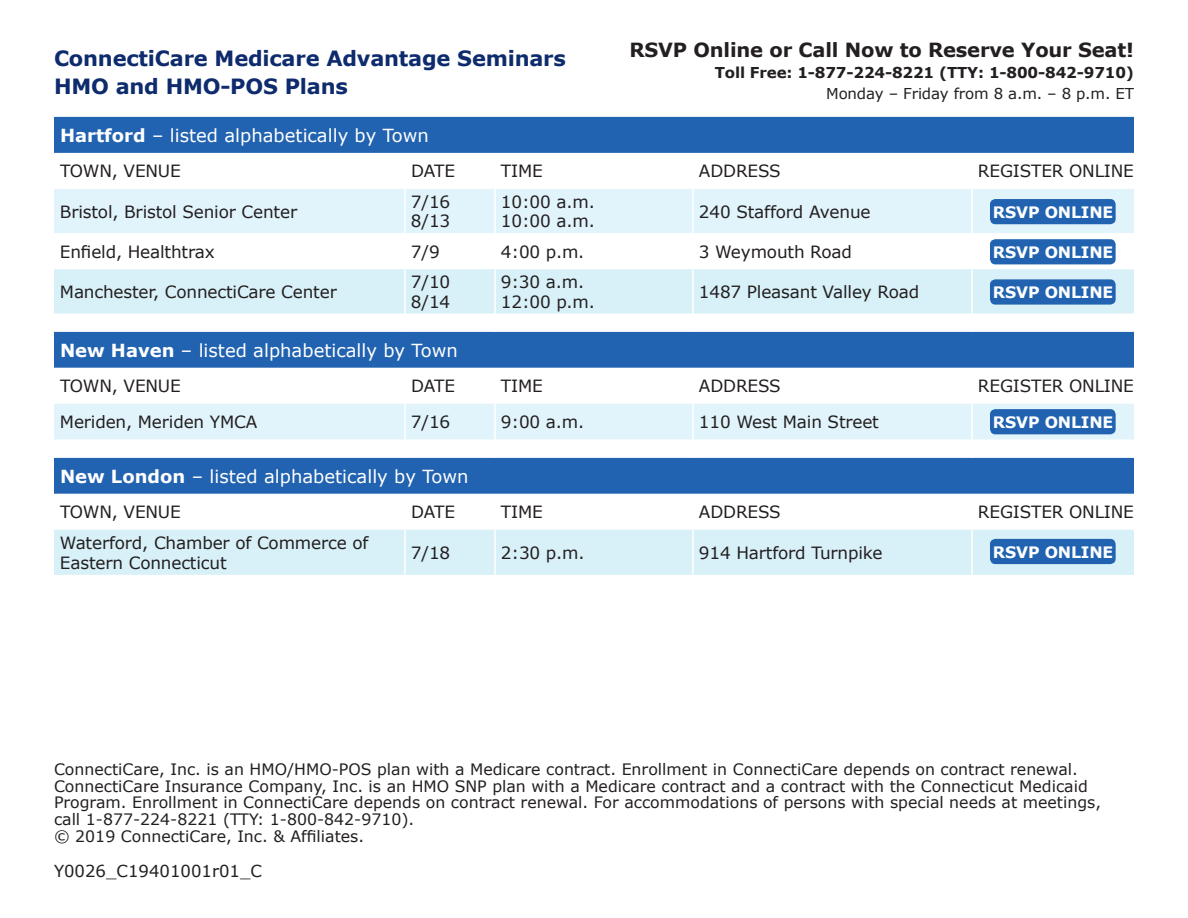
<style>
.page{position:relative;width:1188px;height:918px;background:#fff}
.page>*{position:absolute;margin:0;border:0;box-sizing:border-box;transform-origin:0 0}
.t1{font:700 21px/28.5px "Verdana";letter-spacing:-.01em;color:#0d2b6d}
.t2{font:700 19.5px "Verdana";letter-spacing:-.01em;color:#231f20}
.t3{font:18px "Verdana";color:#fff}
.t4{font:16.8px/19.5px "Verdana";letter-spacing:-.01em;color:#231f20}
.t5{font:16.5px "Verdana";color:#231f20}
.t6{font:15.75px/16.8px "Verdana";color:#231f20}
.t7{font:700 15.75px "Verdana";letter-spacing:-.01em;color:#fff}
.t8{font:700 15px "Verdana";letter-spacing:-.01em;color:#231f20}
.t9{font:15px "Verdana";letter-spacing:-.01em;color:#231f20}
.s1{font-weight:700}
</style>
<div class="page">
<div style="left:54px;top:117px;width:1080px;height:36px;background:#2163b0"></div>
<div style="left:54px;top:189px;width:1080px;height:44px;background:#e1f4fc"></div>
<svg style="left:54px;top:269px;width:1080px;height:306px;fill:#d8f0f7"></svg>
<svg style="left:54px;top:314px;width:1080px;height:144px"></svg>
<hr style="left:404px;top:189px;width:2px;height:44px;background:#fff">
<hr style="left:494px;top:189px;width:2px;height:44px;background:#fff">
<hr style="left:692px;top:189px;width:2px;height:44px;background:#fff">
<hr style="left:404px;top:269px;width:2px;height:45px;background:#fff">
<hr style="left:494px;top:269px;width:2px;height:45px;background:#fff">
<hr style="left:692px;top:269px;width:2px;height:45px;background:#fff">
<svg style="left:404px;top:314px;width:2px;height:18px"></svg>
<svg style="left:494px;top:314px;width:2px;height:18px"></svg>
<svg style="left:692px;top:314px;width:2px;height:18px"></svg>
<hr style="left:404px;top:404px;width:2px;height:36px;background:#fff">
<hr style="left:494px;top:404px;width:2px;height:36px;background:#fff">
<hr style="left:692px;top:404px;width:2px;height:36px;background:#fff">
<svg style="left:404px;top:440px;width:2px;height:18px"></svg>
<svg style="left:494px;top:440px;width:2px;height:18px"></svg>
<svg style="left:692px;top:440px;width:2px;height:18px"></svg>
<hr style="left:404px;top:530px;width:2px;height:45px;background:#fff">
<hr style="left:494px;top:530px;width:2px;height:45px;background:#fff">
<hr style="left:692px;top:530px;width:2px;height:45px;background:#fff">
<hr style="left:971px;top:189px;width:2px;height:44px;background:#fff">
<hr style="left:971px;top:269px;width:2px;height:45px;background:#fff">
<svg style="left:971px;top:314px;width:2px;height:18px"></svg>
<hr style="left:971px;top:404px;width:2px;height:36px;background:#fff">
<svg style="left:971px;top:440px;width:2px;height:18px"></svg>
<hr style="left:971px;top:530px;width:2px;height:45px;background:#fff">
<div style="left:990px;top:199px;width:126px;height:25px;background:#2163b0;border-radius:5px"></div>
<div style="left:990px;top:239px;width:126px;height:25px;background:#2163b0;border-radius:5px"></div>
<div style="left:990px;top:279px;width:126px;height:26px;background:#2163b0;border-radius:5px"></div>
<div style="left:990px;top:409px;width:126px;height:25px;background:#2163b0;border-radius:5px"></div>
<div style="left:990px;top:539px;width:126px;height:25px;background:#2163b0;border-radius:5px"></div>
<p class="t1" style="left:54px;top:44px;width:513px">ConnectiCare Medicare Advantage Seminars<br>HMO and HMO-POS Plans</p>
<p class="t2" style="left:630px;top:37px;width:506px">RSVP Online or Call Now to Reserve Your Seat!</p>
<p class="t8" style="left:715px;top:62px;width:421px">Toll Free: 1-877-224-8221 (TTY: 1-800-842-9710)</p>
<p class="t9" style="left:826px;top:84px;width:309px">Monday – Friday from 8 a.m. – 8 p.m. ET</p>
<p class="t3" style="left:60px;top:124px;width:370px"><span class="s1">Hartford</span> – listed alphabetically by Town</p>
<p class="t4" style="left:60px;top:162px;width:122px">TOWN, VENUE</p>
<p class="t4" style="left:411px;top:162px;width:46px">DATE</p>
<p class="t4" style="left:501px;top:162px;width:43px">TIME</p>
<p class="t4" style="left:699px;top:162px;width:83px">ADDRESS</p>
<p class="t4" style="left:978px;top:162px;width:157px">REGISTER ONLINE</p>
<p class="t4" style="left:60px;top:202px;width:239px">Bristol, Bristol Senior Center</p>
<p class="t4" style="left:411px;top:192px;width:41px">7/16<br>8/13</p>
<p class="t4" style="left:501px;top:192px;width:95px">10:00 a.m.<br>10:00 a.m.</p>
<p class="t4" style="left:699px;top:202px;width:173px">240 Stafford Avenue</p>
<p class="t4" style="left:60px;top:242px;width:156px">Enfield, Healthtrax</p>
<p class="t4" style="left:411px;top:242px;width:30px">7/9</p>
<p class="t4" style="left:501px;top:242px;width:85px">4:00 p.m.</p>
<p class="t4" style="left:699px;top:242px;width:155px">3 Weymouth Road</p>
<p class="t4" style="left:60px;top:282px;width:278px">Manchester, ConnectiCare Center</p>
<p class="t4" style="left:411px;top:273px;width:41px">7/10<br>8/14</p>
<p class="t4" style="left:501px;top:273px;width:96px">9:30 a.m.<br>12:00 p.m.</p>
<p class="t4" style="left:699px;top:282px;width:222px">1487 Pleasant Valley Road</p>
<p class="t3" style="left:60px;top:339px;width:399px"><span class="s1">New Haven</span> – listed alphabetically by Town</p>
<p class="t4" style="left:60px;top:377px;width:122px">TOWN, VENUE</p>
<p class="t4" style="left:411px;top:377px;width:46px">DATE</p>
<p class="t4" style="left:501px;top:377px;width:43px">TIME</p>
<p class="t4" style="left:699px;top:377px;width:83px">ADDRESS</p>
<p class="t4" style="left:978px;top:377px;width:157px">REGISTER ONLINE</p>
<p class="t4" style="left:60px;top:413px;width:199px">Meriden, Meriden YMCA</p>
<p class="t4" style="left:411px;top:413px;width:41px">7/16</p>
<p class="t4" style="left:501px;top:413px;width:85px">9:00 a.m.</p>
<p class="t4" style="left:699px;top:413px;width:181px">110 West Main Street</p>
<p class="t3" style="left:60px;top:465px;width:410px"><span class="s1">New London</span> – listed alphabetically by Town</p>
<p class="t4" style="left:60px;top:503px;width:122px">TOWN, VENUE</p>
<p class="t4" style="left:411px;top:503px;width:46px">DATE</p>
<p class="t4" style="left:501px;top:503px;width:43px">TIME</p>
<p class="t4" style="left:699px;top:503px;width:83px">ADDRESS</p>
<p class="t4" style="left:978px;top:503px;width:157px">REGISTER ONLINE</p>
<p class="t4" style="left:60px;top:533px;width:310px;line-height:20.2px">Waterford, Chamber of Commerce of<br>Eastern Connecticut</p>
<p class="t4" style="left:411px;top:543px;width:41px">7/18</p>
<p class="t4" style="left:501px;top:543px;width:85px">2:30 p.m.</p>
<p class="t4" style="left:699px;top:543px;width:185px">914 Hartford Turnpike</p>
<p class="t7" style="left:993px;top:202px;width:122px">RSVP ONLINE</p>
<p class="t7" style="left:993px;top:242px;width:122px">RSVP ONLINE</p>
<p class="t7" style="left:993px;top:282px;width:122px">RSVP ONLINE</p>
<p class="t7" style="left:993px;top:412px;width:122px">RSVP ONLINE</p>
<p class="t7" style="left:993px;top:542px;width:122px">RSVP ONLINE</p>
<p class="t6" style="left:54px;top:761px;width:1049px">ConnectiCare, Inc. is an HMO/HMO-POS plan with a Medicare contract. Enrollment in ConnectiCare depends on contract renewal.<br>ConnectiCare Insurance Company, Inc. is an HMO SNP plan with a Medicare contract and a contract with the Connecticut Medicaid Program. Enrollment in ConnectiCare depends on contract renewal. For accommodations of persons with special needs at meetings, call 1-877-224-8221 (TTY: 1-800-842-9710).<br>© 2019 ConnectiCare, Inc. &amp; Affiliates.</p>
<p class="t5" style="left:54px;top:860px;width:210px">Y0026_C19401001r01_C</p>
</div>
